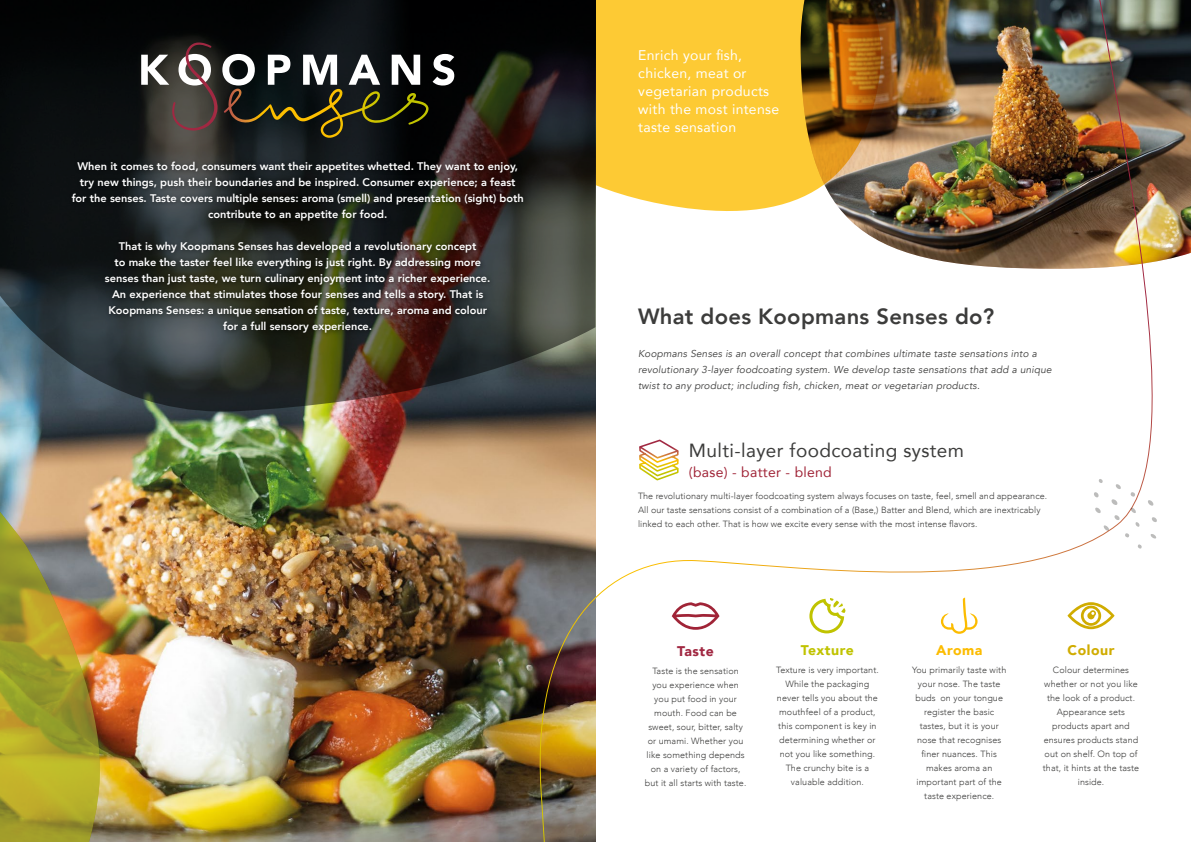
<style>
.page{position:relative;width:1191px;height:842px;background:#fff}
.page>*{position:absolute;margin:0;border:0;box-sizing:border-box;transform-origin:0 0}
.t1{font:800 22px "Avenir";letter-spacing:.015em;color:#3c3c3b}
.t2{font:19px "Avenir";letter-spacing:.02em;color:#3c3c3b}
.t3{font:14px/18px "Avenir";letter-spacing:.02em;color:#fff}
.t4{font:14px "Avenir";letter-spacing:.02em;color:#a02437}
.t5{font:900 14px "Avenir";letter-spacing:.04em;color:#c0c300}
.t6{font:900 14px "Avenir";letter-spacing:.04em;color:#d0ac00}
.t7{font:900 14px "Avenir";letter-spacing:.04em;color:#fcbc00}
.t8{font:900 14px "Avenir";letter-spacing:.04em;color:#a12842}
.t9{font:800 11px/16px "Avenir";color:#fff;text-align:center}
.t10{font:italic 10px/16px "Avenir";letter-spacing:.02em;color:#3c3c3b}
.t11{font:300 9px/14px "Avenir";letter-spacing:.01em;color:#3c3c3b;text-align:center}
</style>
<div class="page">
<img style="left:596px;top:0;width:593px;height:634px">
<svg style="left:1151px;top:517px;width:6px;height:5px"></svg>
<svg style="left:1147px;top:500px;width:6px;height:6px"></svg>
<svg style="left:1137px;top:544px;width:5px;height:5px"></svg>
<svg style="left:1093px;top:479px;width:46px;height:59px"></svg>
<svg style="left:1150px;top:534px;width:6px;height:5px"></svg>
<img style="left:0;top:0;width:596px;height:842px">
<img style="left:0;top:412px;width:595px;height:15px">
<svg style="left:0;top:0;width:595px;height:412px"></svg>
<svg style="left:141px;top:43px;width:313px;height:95px"></svg>
<div style="left:69px;top:158px;width:460px;height:180px;background:#000;opacity:.5"></div>
<img style="left:0;top:456px;width:103px;height:386px">
<img style="left:530px;top:519px;width:65px;height:323px">
<p class="t9" style="left:72px;top:158px;width:453px">When it comes to food, consumers want their appetites whetted. They want to enjoy, try new things, push their boundaries and be inspired. Consumer experience; a feast for the senses. Taste covers multiple senses: aroma (smell) and presentation (sight) both contribute to an appetite for food.</p>
<p class="t9" style="left:105px;top:238px;width:387px">That is why Koopmans Senses has developed a revolutionary concept<br>to make the taster feel like everything is just right. By addressing more senses than just taste, we turn culinary enjoyment into a richer experience.<br>An experience that stimulates those four senses and tells a story. That is Koopmans Senses: a unique sensation of taste, texture, aroma and colour for a full sensory experience.</p>
<h3 class="t3" style="left:638px;top:46px;width:142px">Enrich your fish, chicken, meat or vegetarian products with the most intense taste sensation</h3>
<h1 class="t1" style="left:638px;top:300px;width:358px">What does Koopmans Senses do?</h1>
<p class="t10" style="left:638px;top:346px;width:415px">Koopmans Senses is an overall concept that combines ultimate taste sensations into a revolutionary 3-layer foodcoating system. We develop taste sensations that add a unique twist to any product; including fish, chicken, meat or vegetarian products.</p>
<h2 class="t2" style="left:689px;top:435px;width:277px">Multi-layer foodcoating system</h2>
<h3 class="t4" style="left:689px;top:461px;width:144px">(base) - batter - blend</h3>
<p class="t11" style="left:638px;top:489px;width:410px;text-align:left">The revolutionary multi-layer foodcoating system always focuses on taste, feel, smell and appearance.<br>All our taste sensations consist of a combination of a (Base,) Batter and Blend, which are inextricably linked to each other. That is how we excite every sense with the most intense flavors.</p>
<h3 class="t8" style="left:677px;top:639px;width:38px">Taste</h3>
<p class="t11" style="left:645px;top:664px;width:103px">Taste is the sensation you experience when you put food in your mouth. Food can be sweet, sour, bitter, salty or umami. Whether you like something depends on a variety of factors, but it all starts with taste.</p>
<h3 class="t5" style="left:801px;top:638px;width:54px">Texture</h3>
<p class="t11" style="left:776px;top:663px;width:104px">Texture is very important.<br>While the packaging never tells you about the mouthfeel of a product, this component is key in determining whether or not you like something.<br>The crunchy bite is a valuable addition.</p>
<h3 class="t7" style="left:936px;top:638px;width:48px">Aroma</h3>
<p class="t11" style="left:912px;top:663px;width:96px">You primarily taste with your nose. The taste buds on your tongue register the basic tastes, but it is your nose that recognises finer nuances. This makes aroma an important part of the taste experience.</p>
<h3 class="t6" style="left:1067px;top:638px;width:48px">Colour</h3>
<p class="t11" style="left:1042px;top:663px;width:98px">Colour determines whether or not you like the look of a product.<br>Appearance sets products apart and ensures products stand out on shelf. On top of that, it hints at the taste inside.</p>
</div>
